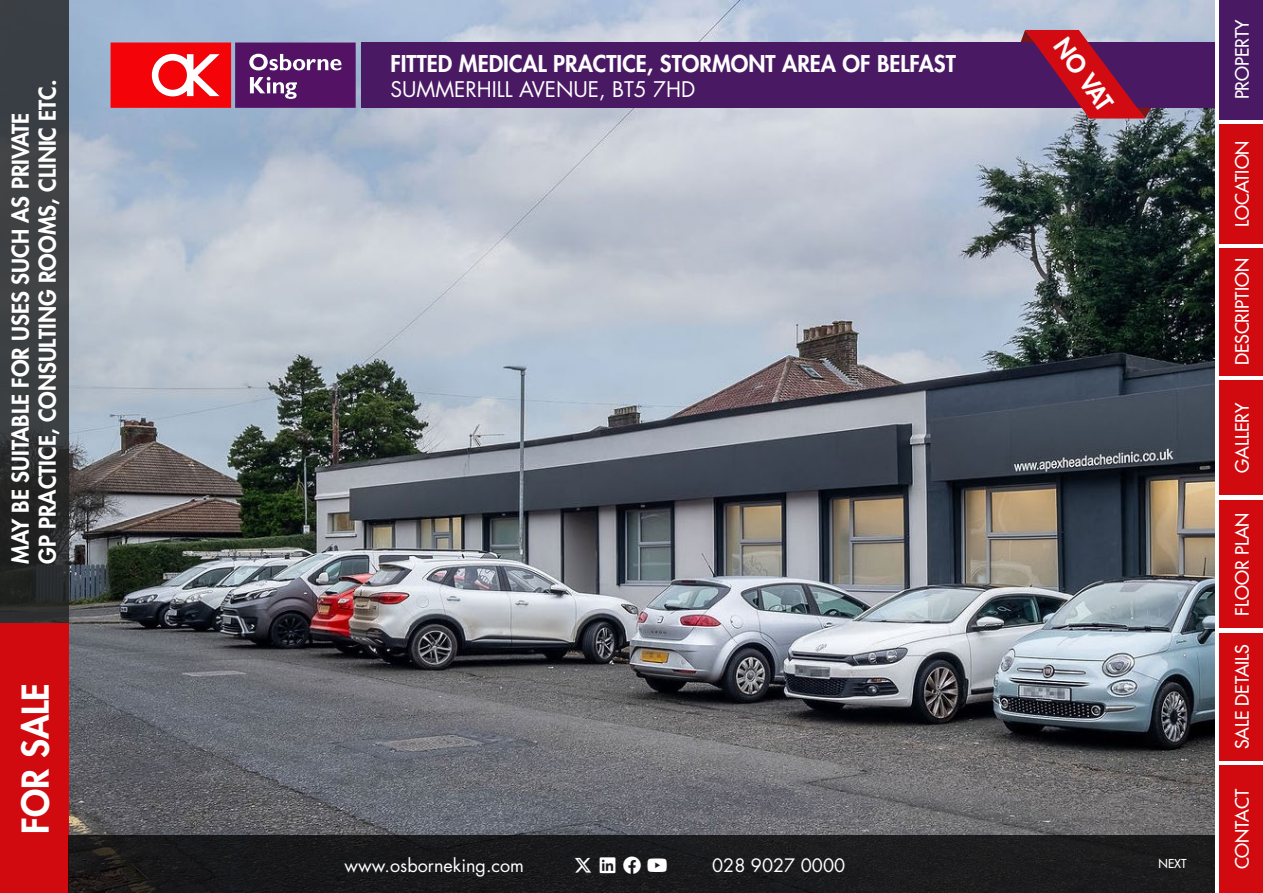
<style>
.page{position:relative;width:1263px;height:893px;background:#fff}
.page>*{position:absolute;margin:0;border:0;box-sizing:border-box;transform-origin:0 0}
.t1{font:800 36px "Futura Std";color:#fff}
.t2{font:800 24px "Futura Std";color:#fff}
.t3{font:800 22.5px/27px "Futura Std";color:#fff}
.t4{font:21px "Futura Std";color:#fff}
.t5{font:500 18px "Futura Std";color:#fff}
.t6{font:18px "Futura Std";color:#fff}
.t7{font:18px "Font Awesome 6 Brands";color:#fff}
.t8{font:500 12px "Futura Std";color:#fff}
</style>
<div class="page">
<img style="left:68px;top:0;width:1147px;height:835px">
<div style="left:361px;top:43px;width:853px;height:65px;background:#4a1963"></div>
<div style="left:1219px;top:124px;width:44px;height:119px;background:#d10a10"></div>
<div style="left:1219px;top:248px;width:44px;height:128px;background:#d10a10"></div>
<div style="left:1219px;top:633px;width:44px;height:127px;background:#d10a10"></div>
<div style="left:1219px;top:765px;width:44px;height:128px;background:#d10a10"></div>
<div style="left:1219px;top:381px;width:44px;height:114px;background:#d10a10"></div>
<svg style="left:0;top:0;width:68px;height:623px;background:#35383a"></svg>
<div style="left:0;top:623px;width:68px;height:270px;background:#d10a10"></div>
<div style="left:68px;top:835px;width:1147px;height:58px;background:#19191b"></div>
<div style="left:1219px;top:500px;width:44px;height:128px;background:#d10a10"></div>
<div style="left:1219px;top:0;width:44px;height:119px;background:#4a1963"></div>
<svg style="left:111px;top:43px;width:245px;height:65px;background:#ae3057"></svg>
<svg style="left:1020px;top:30px;width:131px;height:89px"></svg>
<p class="t3" style="left:7px;top:564px;width:486px;rotate:-90deg">MAY BE SUITABLE FOR USES SUCH AS PRIVATE<br>GP PRACTICE, CONSULTING ROOMS, CLINIC ETC.</p>
<h1 class="t1" style="left:13px;top:834px;width:152px;rotate:-90deg">FOR SALE</h1>
<p class="t3" style="left:390px;top:50px;width:567px">FITTED MEDICAL PRACTICE, STORMONT AREA OF BELFAST</p>
<p class="t4" style="left:390px;top:76px;width:306px">SUMMERHILL AVENUE, BT5 7HD</p>
<p class="t2" style="left:1072px;top:32px;width:83px;rotate:55deg">NO VAT</p>
<p class="t6" style="left:345px;top:854px;width:181px">www.osborneking.com</p>
<p class="t7" style="left:647px;top:856px;width:22px">□◆▼◆</p>
<p class="t6" style="left:712px;top:854px;width:135px">028 9027 0000</p>
<p class="t8" style="left:1158px;top:856px;width:30px">NEXT</p>
<p class="t5" style="left:1231px;top:99px;width:82px;rotate:-90deg">PROPERTY</p>
<p class="t5" style="left:1231px;top:227px;width:88px;rotate:-90deg">LOCATION</p>
<p class="t5" style="left:1231px;top:365px;width:109px;rotate:-90deg">DESCRIPTION</p>
<p class="t5" style="left:1231px;top:473px;width:71px;rotate:-90deg">GALLERY</p>
<p class="t5" style="left:1231px;top:616px;width:104px;rotate:-90deg">FLOOR PLAN</p>
<p class="t5" style="left:1231px;top:749px;width:107px;rotate:-90deg">SALE DETAILS</p>
<p class="t5" style="left:1231px;top:869px;width:82px;rotate:-90deg">CONTACT</p>
</div>
